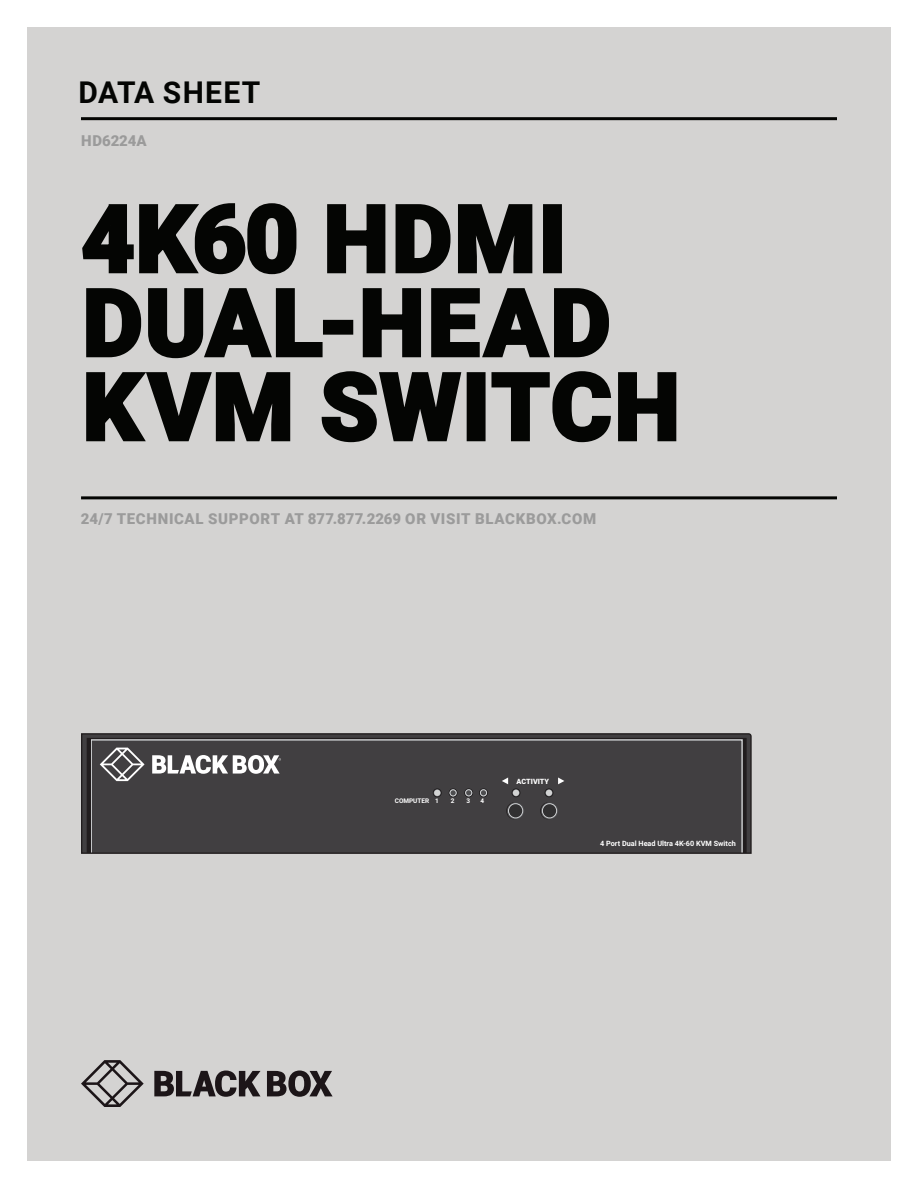
<style>
.page{position:relative;width:918px;height:1188px;background:#fff}
.page>*{position:absolute;margin:0;border:0;box-sizing:border-box;transform-origin:0 0}
.t1{font:900 93px/84px "Roboto";letter-spacing:.025em;color:#040503}
.t2{font:700 30px "Roboto";letter-spacing:.04em;color:#040503}
.t3{font:900 15px "Roboto";letter-spacing:.04em;color:#9b9b9b}
.t4{font:900 15px "Roboto";color:#9b9b9b}
.t5{font:700 7.35px "Roboto";color:#fff}
.t6{font:900 7.35px "Roboto";letter-spacing:-.005em;color:#fff}
.t7{font:700 6.45px "Roboto";color:#fff}
</style>
<div class="page">
<div style="left:27px;top:27px;width:864px;height:1134px;background:#d4d3d2"></div>
<hr style="left:81px;top:117px;width:756px;height:3px;background:#040503">
<hr style="left:81px;top:496px;width:756px;height:3px;background:#040503">
<svg style="left:82px;top:203px;width:215px;height:72px"></svg>
<svg style="left:327px;top:204px;width:59px;height:70px"></svg>
<svg style="left:395px;top:204px;width:138px;height:70px"></svg>
<div style="left:543px;top:204px;width:19px;height:69px;border:3px solid #040503"></div>
<svg style="left:86px;top:288px;width:238px;height:71px"></svg>
<div style="left:323px;top:320px;width:30px;height:15px;border:3px solid #040503"></div>
<svg style="left:362px;top:288px;width:59px;height:70px"></svg>
<svg style="left:431px;top:288px;width:178px;height:70px"></svg>
<svg style="left:86px;top:372px;width:205px;height:70px"></svg>
<svg style="left:321px;top:371px;width:141px;height:72px"></svg>
<div style="left:467px;top:372px;width:19px;height:69px;border:3px solid #040503"></div>
<svg style="left:491px;top:371px;width:186px;height:72px"></svg>
<svg style="left:81px;top:1060px;width:63px;height:47px"></svg>
<svg style="left:267px;top:1071px;width:66px;height:26px"></svg>
<svg style="left:154px;top:1071px;width:107px;height:26px"></svg>
<svg style="left:81px;top:733px;width:671px;height:121px;background:#424042"></svg>
<svg style="left:100px;top:748px;width:45px;height:33px"></svg>
<svg style="left:152px;top:755px;width:129px;height:19px;background:#aaa9aa"></svg>
<h2 class="t2" style="left:79px;top:72px;width:184px">DATA SHEET</h2>
<p class="t4" style="left:81px;top:130px;width:67px">HD6224A</p>
<h1 class="t1" style="left:81px;top:193px;width:600px">4K60 HDMI<br>DUAL-HEAD<br>KVM SWITCH</h1>
<p class="t3" style="left:81px;top:508px;width:517px">24/7 TECHNICAL SUPPORT AT 877.877.2269 OR VISIT BLACKBOX.COM</p>
<p class="t7" style="left:395px;top:796px;width:46px">COMPUTER 1</p>
<p class="t7" style="left:467px;top:796px;width:5px">3</p>
<p class="t7" style="left:451px;top:796px;width:5px">2</p>
<p class="t7" style="left:480px;top:796px;width:5px">4</p>
<p class="t6" style="left:517px;top:776px;width:34px">ACTIVITY</p>
<p class="t5" style="left:600px;top:839px;width:137px">4 Port Dual Head Ultra 4K-60 KVM Switch</p>
</div>
